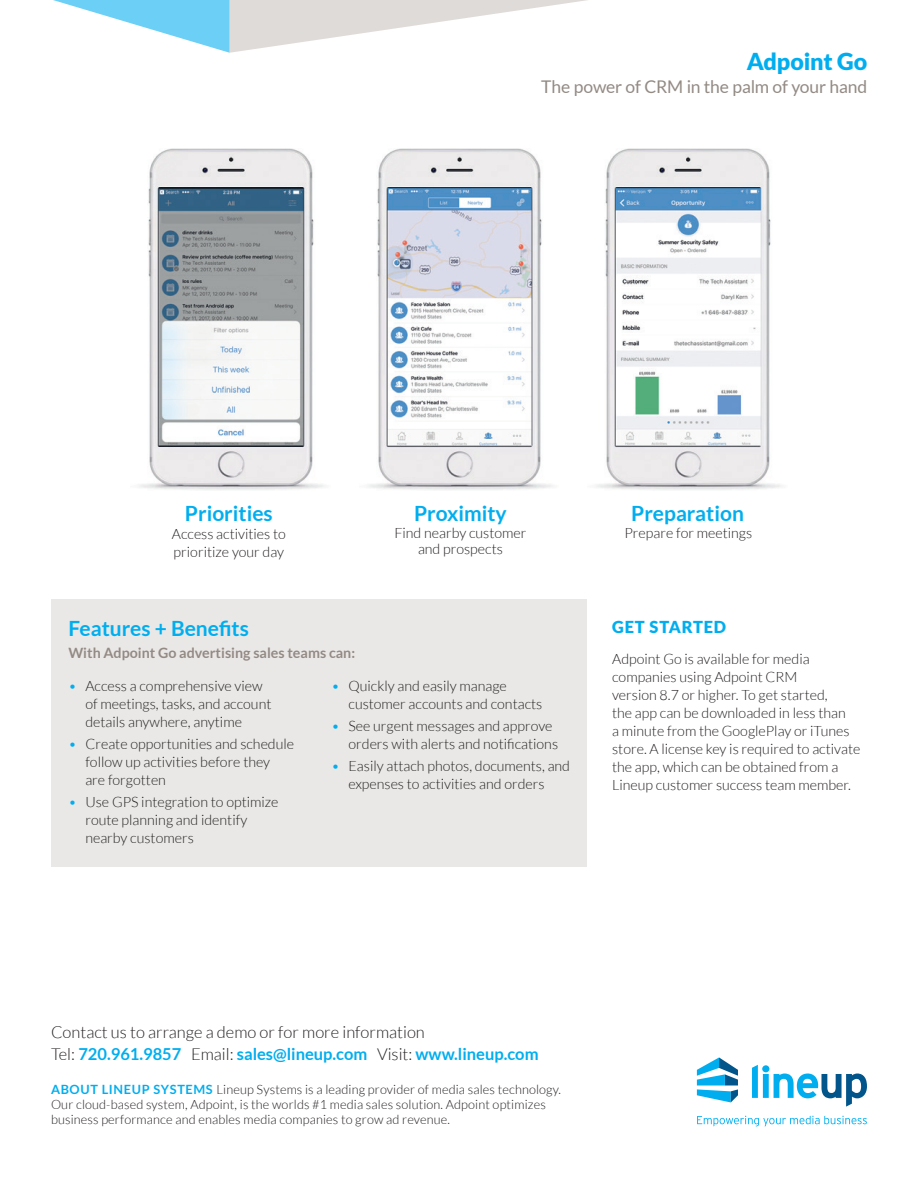
<style>
.page{position:relative;width:918px;height:1188px;background:#fff}
.page>*{position:absolute;margin:0;border:0;box-sizing:border-box;transform-origin:0 0}
.Lee_Quote_BIG_text{font:900 23.4px "Lato";letter-spacing:-.01em;color:#00aeef}
.Body_1st_para{font:700 21px "Lato";color:#00aeef}
.Lee_Quote_BIG_text-2{font:17.55px "Lato";letter-spacing:-.01em;color:#938a84}
.Body{font:700 16.5px "Lato";color:#00aeef}
.Body-2{font:300 16.5px "Lato";color:#231f20}
.Subs{font:900 16.5px "Lato";letter-spacing:.05em;color:#00aeef}
.Body_1st_para-2{font:300 14.25px/18px "Lato";color:#231f20}
.Body_1st_para-3{font:700 14.25px "Lato";color:#938a84}
.About_Lineup_header{font:300 12.75px/15px "Lato";letter-spacing:.01em;color:#231f20}
.s1{color:#00aeef}
.s2{font-weight:300;color:#231f20}
.s3{font-weight:700;color:#00aeef}
</style>
<div class="page">
<svg style="left:697px;top:1057px;width:41px;height:45px"></svg>
<svg style="left:752px;top:1065px;width:115px;height:42px"></svg>
<svg style="left:697px;top:1116px;width:170px;height:10px"></svg>
<div style="left:51px;top:599px;width:535px;height:268px;background:#eae8e7"></div>
<img style="left:139px;top:149px;width:186px;height:341px">
<img style="left:368px;top:149px;width:185px;height:341px">
<img style="left:596px;top:149px;width:186px;height:341px">
<svg style="left:53px;top:0;width:534px;height:53px"></svg>
<p class="Lee_Quote_BIG_text" style="left:747px;top:48px;width:122px">Adpoint Go</p>
<p class="Lee_Quote_BIG_text-2" style="left:541px;top:77px;width:328px">The power of CRM in the palm of your hand</p>
<p class="Body_1st_para" style="left:185px;top:502px;width:89px">Priorities</p>
<p class="Body_1st_para-2" style="left:172px;top:525px;width:116px">Access activities to prioritize your day</p>
<p class="Body_1st_para" style="left:414px;top:502px;width:94px">Proximity</p>
<p class="Body_1st_para-2" style="left:394px;top:525px;width:134px;line-height:16.5px;text-align:center">Find nearby customer and prospects</p>
<p class="Body_1st_para" style="left:631px;top:502px;width:114px">Preparation</p>
<p class="Body_1st_para-2" style="left:625px;top:524px;width:129px">Prepare for meetings</p>
<p class="Body_1st_para" style="left:68px;top:616px;width:182px">Features + Benefits</p>
<p class="Body_1st_para-3" style="left:68px;top:645px;width:288px">With Adpoint Go advertising sales teams can:</p>
<p class="Body_1st_para-2" style="left:85px;top:677px;width:188px;text-indent:-17px"><span class="s1">•</span> Access a comprehensive view of meetings, tasks, and account details anywhere, anytime</p>
<p class="Body_1st_para-2" style="left:85px;top:735px;width:210px;text-indent:-17px"><span class="s1">•</span> Create opportunities and schedule follow up activities before they<br>are forgotten</p>
<p class="Body_1st_para-2" style="left:85px;top:793px;width:195px;text-indent:-17px"><span class="s1">•</span> Use GPS integration to optimize route planning and identify nearby customers</p>
<p class="Body_1st_para-2" style="left:349px;top:677px;width:195px;text-indent:-17px"><span class="s1">•</span> Quickly and easily manage customer accounts and contacts</p>
<p class="Body_1st_para-2" style="left:349px;top:717px;width:211px;text-indent:-17px"><span class="s1">•</span> See urgent messages and approve orders with alerts and notifications</p>
<p class="Body_1st_para-2" style="left:332px;top:757px;width:240px;text-align:center"><span class="s1">•</span> Easily attach photos, documents, and expenses to activities and orders</p>
<p class="Subs" style="left:612px;top:618px;width:115px">GET STARTED</p>
<p class="Body_1st_para-2" style="left:612px;top:650px;width:250px">Adpoint Go is available for media companies using Adpoint CRM<br>version 8.7 or higher. To get started,<br>the app can be downloaded in less than<br>a minute from the GooglePlay or iTunes store. A license key is required to activate the app, which can be obtained from a Lineup customer success team member.</p>
<p class="Body-2" style="left:51px;top:1023px;width:375px">Contact us to arrange a demo or for more information</p>
<p class="Body" style="left:51px;top:1045px;width:489px"><span class="s2">Tel:</span> 720.961.9857 <span class="s2">Email:</span> sales@lineup.com <span class="s2">Visit:</span> www.lineup.com</p>
<p class="About_Lineup_header" style="left:51px;top:1082px;width:511px"><span class="s3">ABOUT LINEUP SYSTEMS</span> Lineup Systems is a leading provider of media sales technology.<br>Our cloud-based system, Adpoint, is the worlds #1 media sales solution. Adpoint optimizes business performance and enables media companies to grow ad revenue.</p>
</div>
